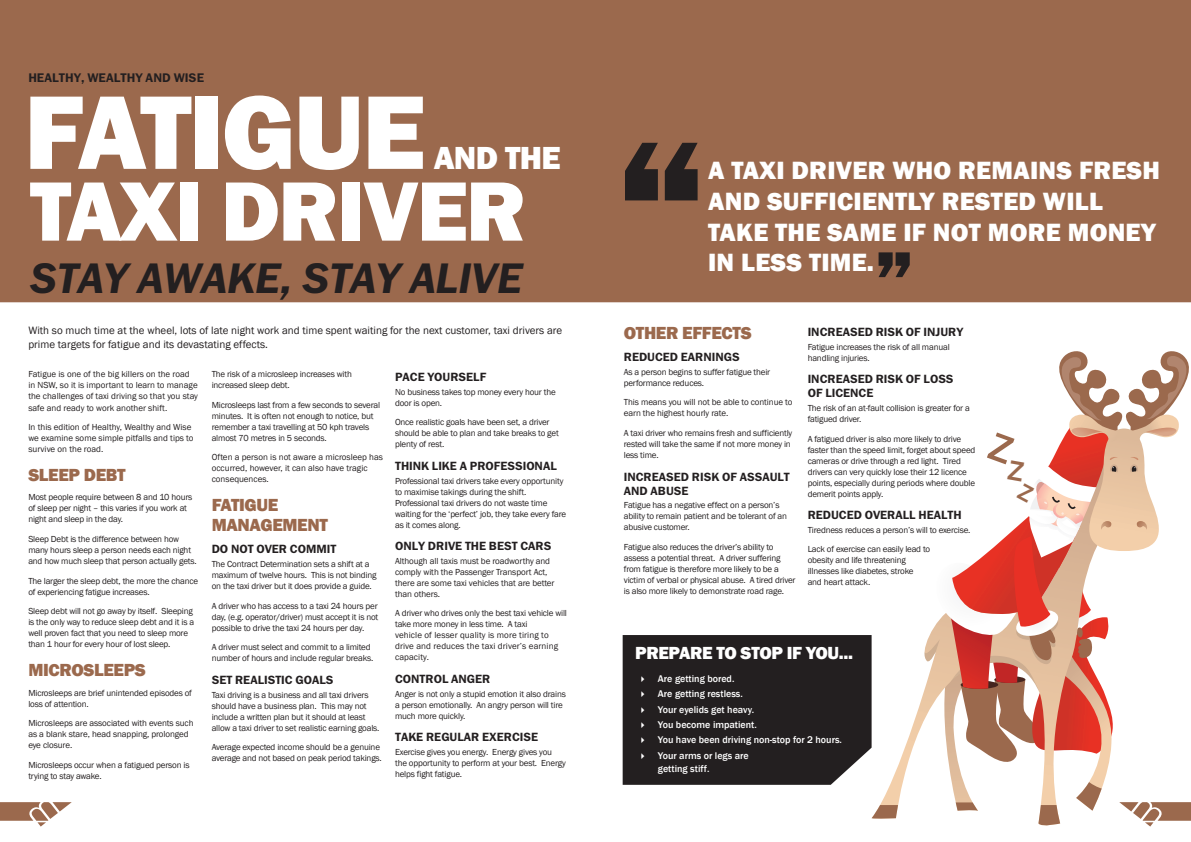
<style>
.page{position:relative;width:1191px;height:842px;background:#fff}
.page>*{position:absolute;margin:0;border:0;box-sizing:border-box;transform-origin:0 0}
.Body_Text{font:800 108.4px "Franklin Gothic";letter-spacing:-.02em;color:#fff}
.Body_Text-2{font:800 87.2px "Franklin Gothic";letter-spacing:-.02em;color:#fff}
.Body_Text-3{font:italic 43.1px "Franklin Gothic Demi C";color:#231f20}
.Body_Text-4{font:800 32.8px "Franklin Gothic";letter-spacing:-.02em;color:#fff}
.t1{font:800 25.7px/30.7px "Franklin Gothic";letter-spacing:.01em;color:#fff}
.Body_Text-5{font:800 18px/20px "Franklin Gothic";letter-spacing:-.02em;color:#9b694d}
.Body_Text-6{font:800 18px "Franklin Gothic";letter-spacing:-.02em;color:#fff}
.Body_Text-7{font:12.6px "Franklin Gothic Demi C";color:#231f20}
.Body_Text-8{font:12px/14px "Franklin Gothic Demi C";color:#231f20}
.Body_Text-9{font:11px/14px "Franklin Gothic";color:#231f20}
.body_dot_points{font:500 10px "Franklin Gothic";color:#fff}
.Body_Text-10{font:9px/11px "Franklin Gothic";letter-spacing:-.02em;color:#231f20}
.Body_Text-11{font:9px/11.1px "Franklin Gothic";color:#231f20}
.Body_Text-12{font:9px/11px "Franklin Gothic";letter-spacing:.01em;color:#231f20}
</style>
<div class="page">
<svg style="left:0;top:802px;width:72px;height:24px"></svg>
<svg style="left:871px;top:635px;width:53px;height:170px"></svg>
<svg style="left:871px;top:805px;width:27px;height:14px"></svg>
<div style="left:0;top:0;width:1191px;height:302px;background:#9b694d"></div>
<svg style="left:625px;top:143px;width:72px;height:57px;background:#46352d"></svg>
<svg style="left:878px;top:252px;width:31px;height:25px"></svg>
<div style="left:622px;top:635px;width:249px;height:150px;background:#231f20"></div>
<svg style="left:924px;top:351px;width:267px;height:476px"></svg>
<p class="Body_Text-7" style="left:28px;top:71px;width:177px">HEALTHY, WEALTHY AND WISE</p>
<p class="Body_Text" style="left:24px;top:62px;width:403px">FATIGUE</p>
<p class="Body_Text-4" style="left:434px;top:137px;width:128px">AND THE</p>
<p class="Body_Text-2" style="left:30px;top:155px;width:497px">TAXI DRIVER</p>
<p class="Body_Text-3" style="left:30px;top:254px;width:494px">STAY AWAKE, STAY ALIVE</p>
<p class="Body_Text-9" style="left:28px;top:323px;width:535px">With so much time at the wheel, lots of late night work and time spent waiting for the next customer, taxi drivers are prime targets for fatigue and its devastating effects.</p>
<p class="Body_Text-11" style="left:28px;top:369px;width:171px">Fatigue is one of the big killers on the road in NSW, so it is important to learn to manage the challenges of taxi driving so that you stay safe and ready to work another shift.</p>
<p class="Body_Text-11" style="left:28px;top:422px;width:167px">In this edition of Healthy, Wealthy and Wise we examine some simple pitfalls and tips to survive on the road.</p>
<p class="Body_Text-5" style="left:28px;top:465px;width:99px">SLEEP DEBT</p>
<p class="Body_Text-10" style="left:28px;top:492px;width:165px">Most people require between 8 and 10 hours of sleep per night – this varies if you work at night and sleep in the day.</p>
<p class="Body_Text-10" style="left:28px;top:534px;width:170px">Sleep Debt is the difference between how many hours sleep a person needs each night and how much sleep that person actually gets.</p>
<p class="Body_Text-10" style="left:28px;top:575px;width:171px">The larger the sleep debt, the more the chance of experiencing fatigue increases.</p>
<p class="Body_Text-10" style="left:28px;top:606px;width:167px">Sleep debt will not go away by itself. Sleeping is the only way to reduce sleep debt and it is a well proven fact that you need to sleep more than 1 hour for every hour of lost sleep.</p>
<p class="Body_Text-5" style="left:28px;top:660px;width:119px">MICROSLEEPS</p>
<p class="Body_Text-10" style="left:28px;top:687px;width:165px">Microsleeps are brief unintended episodes of loss of attention.</p>
<p class="Body_Text-10" style="left:28px;top:718px;width:167px">Microsleeps are associated with events such as a blank stare, head snapping, prolonged eye closure.</p>
<p class="Body_Text-10" style="left:28px;top:759px;width:163px">Microsleeps occur when a fatigued person is trying to stay awake.</p>
<p class="Body_Text-10" style="left:212px;top:369px;width:142px">The risk of a microsleep increases with increased sleep debt.</p>
<p class="Body_Text-10" style="left:212px;top:400px;width:170px">Microsleeps last from a few seconds to several minutes. It is often not enough to notice, but remember a taxi travelling at 50 kph travels almost 70 metres in 5 seconds.</p>
<p class="Body_Text-11" style="left:212px;top:452px;width:173px">Often a person is not aware a microsleep has occurred, however, it can also have tragic consequences.</p>
<p class="Body_Text-5" style="left:212px;top:495px;width:118px">FATIGUE<br>MANAGEMENT</p>
<p class="Body_Text-8" style="left:212px;top:542px;width:126px">DO NOT OVER COMMIT</p>
<p class="Body_Text-10" style="left:212px;top:559px;width:166px">The Contract Determination sets a shift at a maximum of twelve hours. This is not binding on the taxi driver but it does provide a guide.</p>
<p class="Body_Text-10" style="left:212px;top:600px;width:168px;text-align:justify">A driver who has access to a taxi 24 hours per day, (e.g. operator/driver) must accept it is not possible to drive the taxi 24 hours per day.</p>
<p class="Body_Text-10" style="left:212px;top:642px;width:163px">A driver must select and commit to a limited number of hours and include regular breaks.</p>
<p class="Body_Text-8" style="left:212px;top:672px;width:123px">SET REALISTIC GOALS</p>
<p class="Body_Text-10" style="left:212px;top:689px;width:169px">Taxi driving is a business and all taxi drivers should have a business plan. This may not include a written plan but it should at least allow a taxi driver to set realistic earning goals.</p>
<p class="Body_Text-10" style="left:212px;top:742px;width:172px">Average expected income should be a genuine average and not based on peak period takings.</p>
<p class="Body_Text-8" style="left:395px;top:369px;width:93px">PACE YOURSELF</p>
<p class="Body_Text-10" style="left:395px;top:386px;width:162px">No business takes top money every hour the door is open.</p>
<p class="Body_Text-10" style="left:395px;top:417px;width:165px">Once realistic goals have been set, a driver should be able to plan and take breaks to get plenty of rest.</p>
<p class="Body_Text-8" style="left:395px;top:458px;width:163px">THINK LIKE A PROFESSIONAL</p>
<p class="Body_Text-10" style="left:395px;top:475px;width:173px">Professional taxi drivers take every opportunity to maximise takings during the shift.<br>Professional taxi drivers do not waste time waiting for the ‘perfect’ job, they take every fare as it comes along.</p>
<p class="Body_Text-8" style="left:395px;top:539px;width:158px">ONLY DRIVE THE BEST CARS</p>
<p class="Body_Text-10" style="left:395px;top:556px;width:161px">Although all taxis must be roadworthy and comply with the Passenger Transport Act, there are some taxi vehicles that are better than others.</p>
<p class="Body_Text-10" style="left:395px;top:608px;width:173px">A driver who drives only the best taxi vehicle will take more money in less time. A taxi</p>
<p class="Body_Text-12" style="left:395px;top:630px;width:164px">vehicle of lesser quality is more tiring to drive and reduces the taxi driver’s earning capacity.</p>
<p class="Body_Text-8" style="left:395px;top:671px;width:97px">CONTROL ANGER</p>
<p class="Body_Text-10" style="left:395px;top:688px;width:172px">Anger is not only a stupid emotion it also drains a person emotionally. An angry person will tire much more quickly.</p>
<p class="Body_Text-8" style="left:395px;top:730px;width:144px">TAKE REGULAR EXERCISE</p>
<p class="Body_Text-10" style="left:395px;top:747px;width:172px">Exercise gives you energy. Energy gives you the opportunity to perform at your best. Energy helps fight fatigue.</p>
<p class="t1" style="left:708px;top:155px;width:453px">A TAXI DRIVER WHO REMAINS FRESH<br>AND SUFFICIENTLY RESTED WILL<br>TAKE THE SAME IF NOT MORE MONEY<br>IN LESS TIME.</p>
<p class="Body_Text-5" style="left:624px;top:323px;width:129px">OTHER EFFECTS</p>
<p class="Body_Text-8" style="left:624px;top:350px;width:117px">REDUCED EARNINGS</p>
<p class="Body_Text-10" style="left:624px;top:367px;width:148px">As a person begins to suffer fatigue their performance reduces.</p>
<p class="Body_Text-10" style="left:624px;top:397px;width:170px">This means you will not be able to continue to earn the highest hourly rate.</p>
<p class="Body_Text-10" style="left:624px;top:428px;width:170px">A taxi driver who remains fresh and sufficiently rested will take the same if not more money in less time.</p>
<p class="Body_Text-8" style="left:624px;top:469px;width:167px">INCREASED RISK OF ASSAULT<br>AND ABUSE</p>
<p class="Body_Text-10" style="left:624px;top:500px;width:165px">Fatigue has a negative effect on a person’s ability to remain patient and be tolerant of an abusive customer.</p>
<p class="Body_Text-10" style="left:624px;top:541px;width:173px">Fatigue also reduces the driver’s ability to assess a potential threat. A driver suffering from fatigue is therefore more likely to be a victim of verbal or physical abuse. A tired driver is also more likely to demonstrate road rage.</p>
<p class="Body_Text-8" style="left:807px;top:324px;width:157px">INCREASED RISK OF INJURY</p>
<p class="Body_Text-10" style="left:807px;top:341px;width:144px">Fatigue increases the risk of all manual handling injuries.</p>
<p class="Body_Text-8" style="left:807px;top:372px;width:147px">INCREASED RISK OF LOSS</p>
<p class="Body_Text-8" style="left:807px;top:386px;width:67px">OF LICENCE</p>
<p class="Body_Text-10" style="left:807px;top:403px;width:164px">The risk of an at-fault collision is greater for a fatigued driver.</p>
<p class="Body_Text-10" style="left:807px;top:433px;width:169px">A fatigued driver is also more likely to drive faster than the speed limit, forget about speed cameras or drive through a red light. Tired drivers can very quickly lose their 12 licence points, especially during periods where double demerit points apply.</p>
<p class="Body_Text-8" style="left:807px;top:508px;width:155px">REDUCED OVERALL HEALTH</p>
<p class="Body_Text-10" style="left:807px;top:525px;width:164px">Tiredness reduces a person’s will to exercise.</p>
<p class="Body_Text-10" style="left:807px;top:544px;width:124px">Lack of exercise can easily lead to obesity and life threatening illnesses like diabetes, stroke<br>and heart attack.</p>
<p class="Body_Text-6" style="left:635px;top:641px;width:219px">PREPARE TO STOP IF YOU...</p>
<p class="body_dot_points" style="left:658px;top:672px;width:78px">Are getting bored.</p>
<p class="body_dot_points" style="left:658px;top:687px;width:86px">Are getting restless.</p>
<p class="body_dot_points" style="left:658px;top:703px;width:98px">Your eyelids get heavy.</p>
<p class="body_dot_points" style="left:658px;top:718px;width:100px">You become impatient.</p>
<p class="body_dot_points" style="left:658px;top:734px;width:186px">You have been driving non-stop for 2 hours.</p>
<p class="body_dot_points" style="left:658px;top:749px;width:92px">Your arms or legs are</p>
<p class="body_dot_points" style="left:658px;top:763px;width:53px">getting stiff.</p>
</div>
